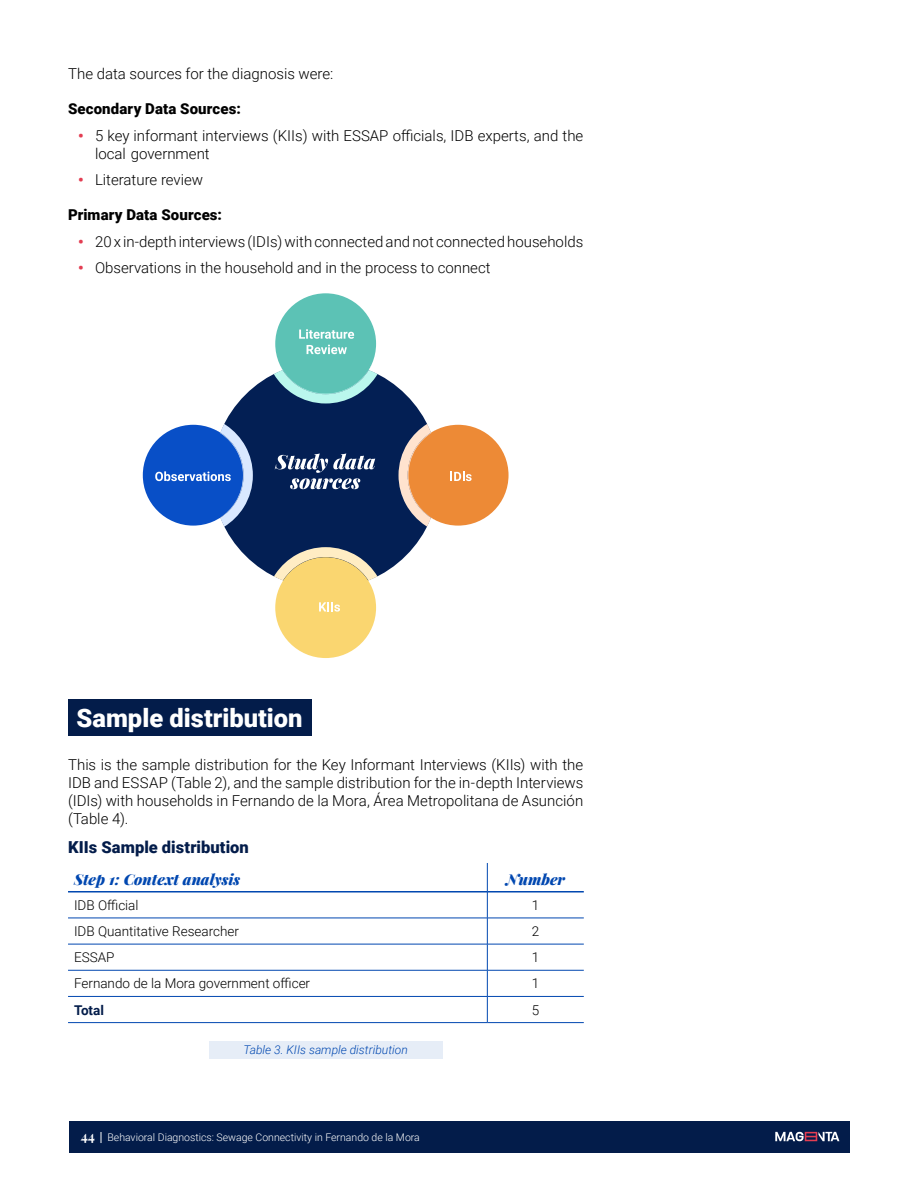
<style>
.page{position:relative;width:918px;height:1188px;background:#fff}
.page>*{position:absolute;margin:0;border:0;box-sizing:border-box;transform-origin:0 0}
.t1{font:900 25.5px "Roboto";color:#fff}
.t2{font:900 16.5px "Roboto";letter-spacing:.005em;color:#031c4a}
.t3{font:300 15px/18px "Roboto";color:#000}
.t4{font:900 15px "Roboto";letter-spacing:.01em;color:#000}
.t5{font:italic 900 15px "Playfair Display";color:#0047b0}
.t6{font:300 13.5px "Roboto";color:#000}
.t7{font:700 13.5px "Roboto";color:#031c4a}
.t8{font:italic 300 12px "Roboto";color:#0047b0}
.t9{font:300 10.5px "Roboto";color:#fff}
.s1{font-weight:900;color:#e33d52}
.s2{font-family:"Playfair Display";font-weight:700;font-size:13.5px}
.s3{font-family:"Playfair Display";font-weight:700}
</style>
<div class="page">
<div style="left:69px;top:1121px;width:781px;height:31px;background:#031c4a"></div>
<svg style="left:775px;top:1132px;width:64px;height:9px"></svg>
<div style="left:212px;top:362px;width:227px;height:227px;background:#031f54;border-radius:50%"></div>
<div style="left:408px;top:425px;width:101px;height:101px;background:#ed8a36;border-radius:50%"></div>
<div style="left:143px;top:425px;width:101px;height:101px;background:#084fc7;border-radius:50%"></div>
<div style="left:275px;top:293px;width:101px;height:101px;background:#5cc2b5;border-radius:50%"></div>
<svg style="left:272px;top:366px;width:108px;height:37px"></svg>
<svg style="left:272px;top:547px;width:108px;height:38px"></svg>
<svg style="left:399px;top:422px;width:37px;height:107px"></svg>
<div style="left:275px;top:557px;width:101px;height:101px;background:#fad670;border-radius:50%"></div>
<svg style="left:275px;top:453px;width:100px;height:36px"></svg>
<svg style="left:155px;top:422px;width:98px;height:107px"></svg>
<svg style="left:299px;top:329px;width:55px;height:10px"></svg>
<svg style="left:307px;top:345px;width:40px;height:9px"></svg>
<svg style="left:451px;top:472px;width:21px;height:9px"></svg>
<svg style="left:319px;top:602px;width:21px;height:10px"></svg>
<div style="left:68px;top:699px;width:243px;height:36px;background:#031c4a"></div>
<svg style="left:68px;top:863px;width:516px;height:159px"></svg>
<hr style="left:68px;top:891px;width:419px;height:2px;background:#0047b0">
<hr style="left:488px;top:891px;width:96px;height:2px;background:#0047b0">
<hr style="left:68px;top:996px;width:419px;height:1px;background:#0047b0">
<hr style="left:487px;top:996px;width:97px;height:1px;background:#0047b0">
<svg style="left:487px;top:863px;width:1px;height:159px"></svg>
<hr style="left:68px;top:1022px;width:419px;height:1px;background:#0047b0">
<hr style="left:487px;top:1022px;width:97px;height:1px;background:#0047b0">
<hr style="left:68px;top:918px;width:419px;height:1px;background:#0047b0">
<hr style="left:487px;top:918px;width:97px;height:1px;background:#0047b0">
<hr style="left:68px;top:944px;width:419px;height:1px;background:#0047b0">
<hr style="left:487px;top:944px;width:97px;height:1px;background:#0047b0">
<hr style="left:68px;top:970px;width:419px;height:1px;background:#0047b0">
<hr style="left:487px;top:970px;width:97px;height:1px;background:#0047b0">
<div style="left:209px;top:1041px;width:233px;height:18px;background:#e6edf7"></div>
<p class="t3" style="left:68px;top:64px;width:267px">The data sources for the diagnosis were:</p>
<p class="t4" style="left:68px;top:98px;width:174px">Secondary Data Sources:</p>
<p class="t3" style="left:95px;top:126px;width:490px;text-indent:-17px"><span class="s1">•</span> 5 key informant interviews (KIIs) with ESSAP officials, IDB experts, and the local government</p>
<p class="t3" style="left:78px;top:170px;width:127px"><span class="s1">•</span> Literature review</p>
<p class="t4" style="left:68px;top:204px;width:155px">Primary Data Sources:</p>
<p class="t3" style="left:78px;top:232px;width:507px"><span class="s1">•</span> 20 x in-depth interviews (IDIs) with connected and not connected households</p>
<p class="t3" style="left:78px;top:258px;width:414px"><span class="s1">•</span> Observations in the household and in the process to connect</p>
<h1 class="t1" style="left:77px;top:700px;width:228px">Sample distribution</h1>
<p class="t3" style="left:68px;top:756px;width:517px;text-align:justify">This is the sample distribution for the Key Informant Interviews (KIIs) with the IDB and ESSAP (Table 2), and the sample distribution for the in-depth Interviews (IDIs) with households in Fernando de la Mora, Área Metropolitana de Asunción (Table 4).</p>
<p class="t2" style="left:68px;top:835px;width:182px">KIIs Sample distribution</p>
<p class="t5" style="left:74px;top:867px;width:168px">Step 1: Context analysis</p>
<p class="t5" style="left:506px;top:867px;width:61px">Number</p>
<p class="t6" style="left:74px;top:896px;width:66px">IDB Official</p>
<p class="t6" style="left:532px;top:896px;width:9px">1</p>
<p class="t6" style="left:74px;top:922px;width:167px">IDB Quantitative Researcher</p>
<p class="t6" style="left:532px;top:922px;width:9px">2</p>
<p class="t6" style="left:74px;top:948px;width:42px">ESSAP</p>
<p class="t6" style="left:532px;top:948px;width:9px">1</p>
<p class="t6" style="left:74px;top:974px;width:238px">Fernando de la Mora government officer</p>
<p class="t6" style="left:532px;top:974px;width:9px">1</p>
<p class="t7" style="left:74px;top:1000px;width:31px">Total</p>
<p class="t6" style="left:532px;top:1000px;width:9px">5</p>
<p class="t8" style="left:243px;top:1042px;width:166px">Table 3. KIIs sample distribution</p>
<p class="t9" style="left:81px;top:1130px;width:341px"><span class="s2">44</span> <span class="s3">|</span> Behavioral Diagnostics: Sewage Connectivity in Fernando de la Mora</p>
</div>
